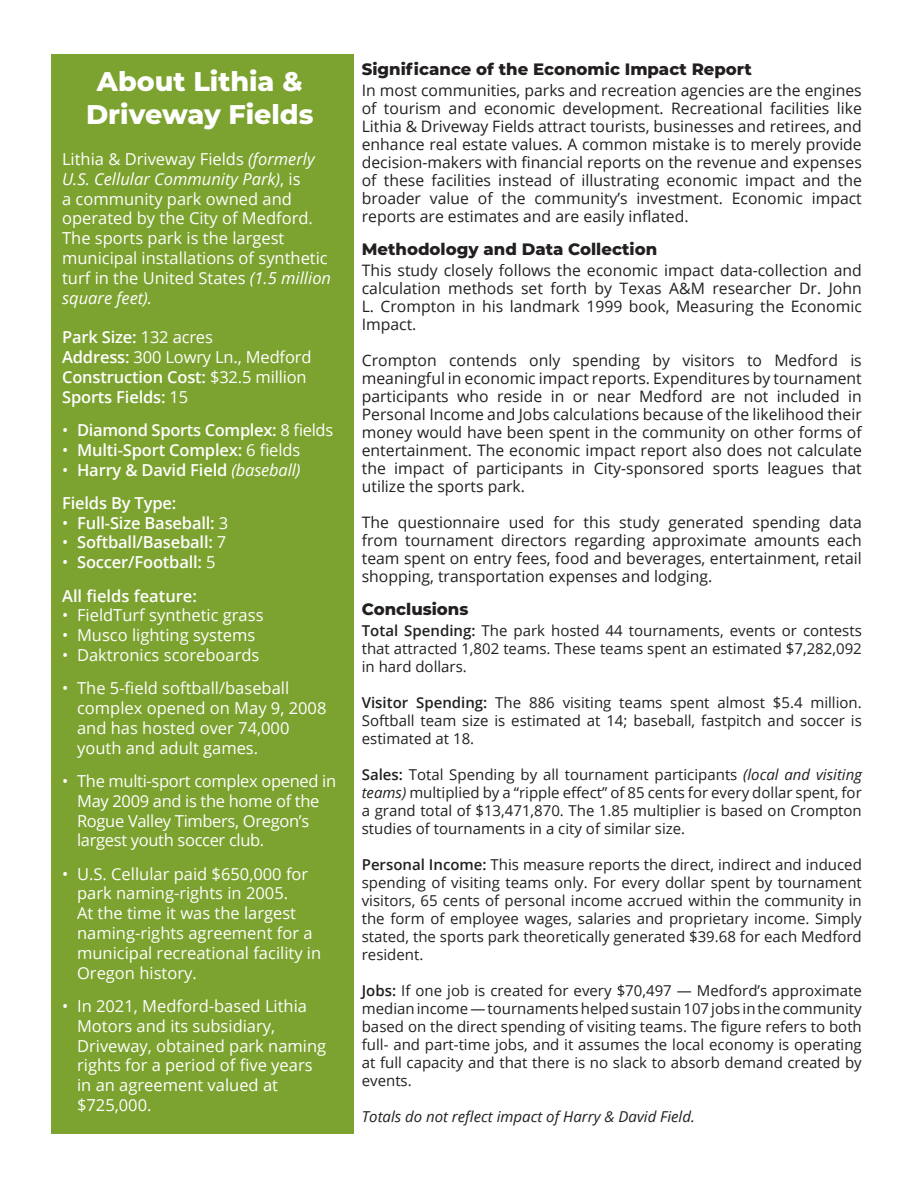
<style>
.page{position:relative;width:918px;height:1188px;background:#fff}
.page>*{position:absolute;margin:0;border:0;box-sizing:border-box;transform-origin:0 0}
.t1{font:800 27px/32.4px "Montserrat";color:#fff;text-align:center}
.t2{font:16.5px/19.8px "Open Sans";color:#fff}
.t3{font:600 16.5px/19.8px "Open Sans";letter-spacing:-.01em;color:#fff}
.t4{font:16.5px/19.8px "Open Sans";letter-spacing:-.02em;color:#fff}
.t5{font:800 16.5px "Montserrat";color:#231f20}
.t6{font:15.75px/18px "Open Sans";color:#231f20;text-align:justify}
.t7{font:15px/18px "Open Sans";color:#231f20;text-align:justify}
.t8{font:italic 15px "Open Sans";color:#231f20}
.s1{font-style:italic}
.s2{font-weight:400}
.s3{font-weight:400;font-style:italic}
.s4{font-weight:600}
</style>
<div class="page">
<div style="left:51px;top:54px;width:303px;height:1080px;background:#7ca22f"></div>
<h1 class="t1" style="left:86px;top:64px;width:229px">About Lithia &amp;<br>Driveway Fields</h1>
<p class="t2" style="left:62px;top:149px;width:271px">Lithia &amp; Driveway Fields <span class="s1">(formerly<br>U.S. Cellular Community Park)</span>, is<br>a community park owned and operated by the City of Medford.<br>The sports park is the largest municipal installations of synthetic turf in the United States <span class="s1">(1.5 million square feet).</span></p>
<p class="t3" style="left:62px;top:327px;width:251px">Park Size: <span class="s2">132 acres<br></span>Address: <span class="s2">300 Lowry Ln., Medford<br></span>Construction Cost: <span class="s2">$32.5 million<br></span>Sports Fields: <span class="s2">15</span></p>
<p class="t3" style="left:62px;top:420px;width:273px"><span class="s2">•</span> Diamond Sports Complex: <span class="s2">8 fields</span></p>
<p class="t3" style="left:62px;top:440px;width:240px"><span class="s2">•</span> Multi-Sport Complex: <span class="s2">6 fields</span></p>
<p class="t3" style="left:62px;top:453px;width:240px;line-height:33.3px"><span class="s2">•</span> Harry &amp; David Field <span class="s3">(baseball)<br></span>Fields By Type:</p>
<p class="t3" style="left:62px;top:512px;width:168px"><span class="s2">•</span> Full-Size Baseball: <span class="s2">3</span></p>
<p class="t3" style="left:62px;top:532px;width:166px"><span class="s2">•</span> Softball/Baseball: <span class="s2">7</span></p>
<p class="t3" style="left:62px;top:545px;width:155px;line-height:33.3px"><span class="s2">•</span> Soccer/Football: <span class="s2">5<br></span>All fields feature:</p>
<p class="t2" style="left:62px;top:605px;width:203px">• FieldTurf synthetic grass</p>
<p class="t2" style="left:62px;top:625px;width:195px">• Musco lighting systems</p>
<p class="t2" style="left:62px;top:645px;width:199px">• Daktronics scoreboards</p>
<p class="t2" style="left:77px;top:678px;width:251px;text-indent:-15px">• The 5-field softball/baseball complex opened on May 9, 2008 and has hosted over 74,000 youth and adult games.</p>
<p class="t4" style="left:77px;top:771px;width:261px;text-indent:-15px">• The multi-sport complex opened in<br>May 2009 and is the home of the<br>Rogue Valley Timbers, Oregon’s largest youth soccer club.</p>
<p class="t2" style="left:77px;top:863px;width:246px;text-indent:-15px">• U.S. Cellular paid $650,000 for park naming-rights in 2005.<br>At the time it was the largest naming-rights agreement for a municipal recreational facility in<br>Oregon history.</p>
<p class="t2" style="left:77px;top:996px;width:251px;text-indent:-15px">• In 2021, Medford-based Lithia<br>Motors and its subsidiary,<br>Driveway, obtained park naming rights for a period of five years in an agreement valued at $725,000.</p>
<p class="t5" style="left:362px;top:57px;width:392px">Significance of the Economic Impact Report</p>
<p class="t6" style="left:362px;top:81px;width:502px">In most communities, parks and recreation agencies are the engines of tourism and economic development. Recreational facilities like Lithia &amp; Driveway Fields attract tourists, businesses and retirees, and enhance real estate values. A common mistake is to merely provide decision-makers with financial reports on the revenue and expenses of these facilities instead of illustrating economic impact and the broader value of the community’s investment. Economic impact reports are estimates and are easily inflated.</p>
<p class="t5" style="left:362px;top:237px;width:297px">Methodology and Data Collection</p>
<p class="t6" style="left:362px;top:261px;width:502px">This study closely follows the economic impact data-collection and calculation methods set forth by Texas A&amp;M researcher Dr. John L. Crompton in his landmark 1999 book, Measuring the Economic Impact.</p>
<p class="t6" style="left:362px;top:351px;width:502px">Crompton contends only spending by visitors to Medford is meaningful in economic impact reports. Expenditures by tournament participants who reside in or near Medford are not included in Personal Income and Jobs calculations because of the likelihood their money would have been spent in the community on other forms of entertainment. The economic impact report also does not calculate the impact of participants in City-sponsored sports leagues that utilize the sports park.</p>
<p class="t6" style="left:362px;top:513px;width:502px">The questionnaire used for this study generated spending data from tournament directors regarding approximate amounts each team spent on entry fees, food and beverages, entertainment, retail shopping, transportation expenses and lodging.</p>
<p class="t5" style="left:362px;top:597px;width:108px">Conclusions</p>
<p class="t7" style="left:362px;top:621px;width:502px"><span class="s4">Total Spending:</span> The park hosted 44 tournaments, events or contests that attracted 1,802 teams. These teams spent an estimated $7,282,092 in hard dollars.</p>
<p class="t7" style="left:362px;top:693px;width:502px"><span class="s4">Visitor Spending:</span> The 886 visiting teams spent almost $5.4 million.<br>Softball team size is estimated at 14; baseball, fastpitch and soccer is estimated at 18.</p>
<p class="t7" style="left:362px;top:765px;width:502px"><span class="s4">Sales:</span> Total Spending by all tournament participants <span class="s1">(local and visiting teams)</span> multiplied by a “ripple effect” of 85 cents for every dollar spent, for a grand total of $13,471,870. The 1.85 multiplier is based on Crompton studies of tournaments in a city of similar size.</p>
<p class="t7" style="left:362px;top:855px;width:502px"><span class="s4">Personal Income:</span> This measure reports the direct, indirect and induced spending of visiting teams only. For every dollar spent by tournament visitors, 65 cents of personal income accrued within the community in the form of employee wages, salaries and proprietary income. Simply stated, the sports park theoretically generated $39.68 for each Medford resident.</p>
<p class="t7" style="left:362px;top:981px;width:502px"><span class="s4">Jobs:</span> If one job is created for every $70,497 — Medford’s approximate median income — tournaments helped sustain 107 jobs in the community based on the direct spending of visiting teams. The figure refers to both full- and part-time jobs, and it assumes the local economy is operating at full capacity and that there is no slack to absorb demand created by events.</p>
<p class="t8" style="left:362px;top:1107px;width:335px">Totals do not reflect impact of Harry &amp; David Field.</p>
</div>
